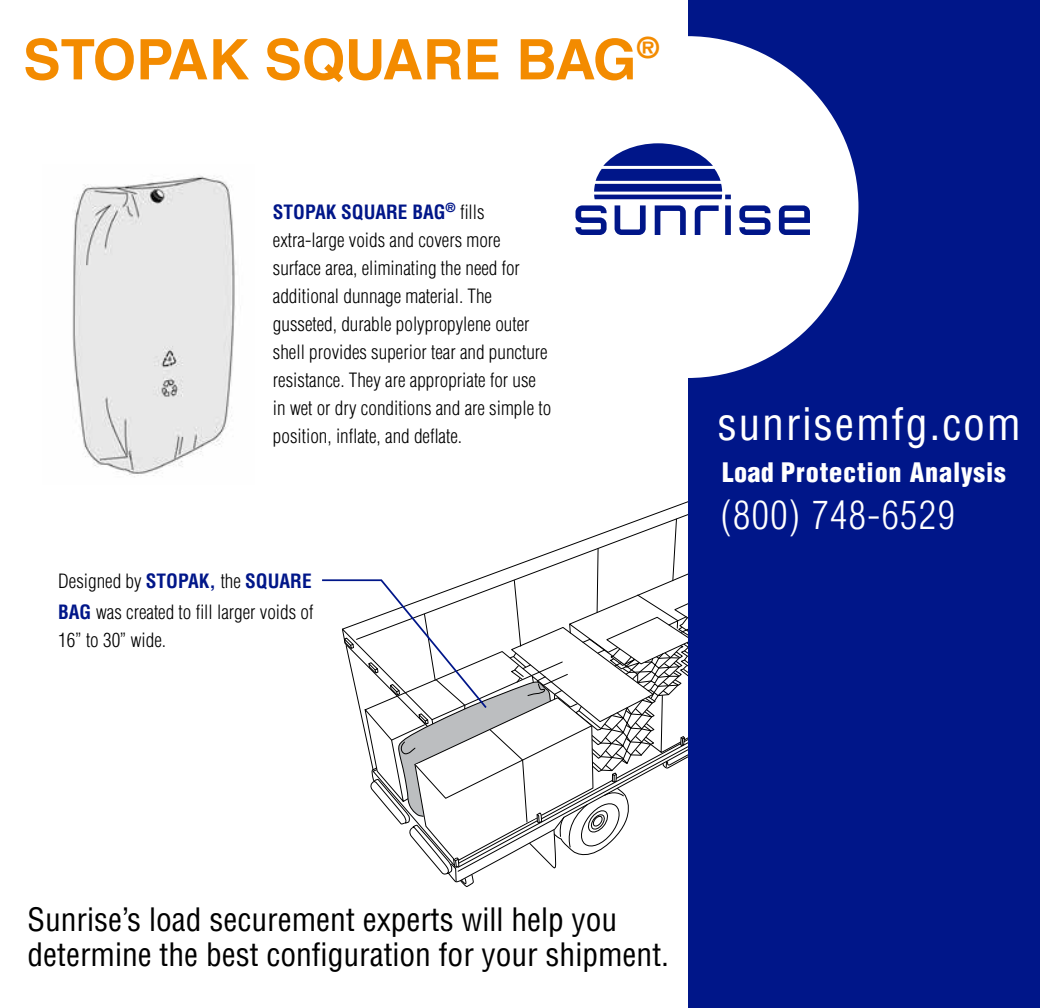
<style>
.page{position:relative;width:1040px;height:1008px;background:#fff}
.page>*{position:absolute;margin:0;border:0;box-sizing:border-box;transform-origin:0 0}
.t1{font:700 56px "Helvetica";letter-spacing:-.03em;color:#f38b00}
.t2{font:condensed 43.75px "Helvetica";letter-spacing:.04em;color:#fff}
.t3{font:300 condensed 38.5px "Helvetica";letter-spacing:.04em;color:#fff}
.t4{font:condensed 31.5px/35px "Helvetica";color:#000}
.t5{font:900 condensed 26.25px "Helvetica";letter-spacing:.03em;color:#fff}
.t6{font:300 condensed 19.25px/28px "Helvetica";color:#000}
.s1{font-weight:700;color:#001689}
</style>
<div class="page">
<div style="left:688px;top:0;width:352px;height:1008px;background:#001689"></div>
<div style="left:516px;top:36px;width:342px;height:342px;background:#fff;border-radius:50%"></div>
<svg style="left:739px;top:205px;width:31px;height:30px"></svg>
<svg style="left:779px;top:205px;width:31px;height:30px"></svg>
<svg style="left:575px;top:143px;width:156px;height:92px"></svg>
<img style="left:72px;top:175px;width:163px;height:302px">
<svg style="left:322px;top:518px;width:366px;height:369px"></svg>
<h1 class="t1" style="left:23px;top:26px;width:638px">STOPAK SQUARE BAG <sup>®</sup></h1>
<p class="t6" style="left:273px;top:198px;width:280px"><span class="s1">STOPAK SQUARE BAG</span><sup>®</sup> fills extra-large voids and covers more surface area, eliminating the need for additional dunnage material. The gusseted, durable polypropylene outer shell provides superior tear and puncture resistance. They are appropriate for use in wet or dry conditions and are simple to position, inflate, and deflate.</p>
<p class="t6" style="left:58px;top:565px;width:257px;line-height:31.5px">Designed by <span class="s1">STOPAK,</span> the <span class="s1">SQUARE<br>BAG</span> was created to fill larger voids of</p>
<p class="t6" style="left:58px;top:626px;width:109px">16” to 30” wide.</p>
<h2 class="t2" style="left:717px;top:397px;width:305px">sunrisemfg.com</h2>
<h3 class="t5" style="left:722px;top:455px;width:285px">Load Protection Analysis</h3>
<h3 class="t3" style="left:721px;top:493px;width:235px">(800) 748-6529</h3>
<h3 class="t4" style="left:28px;top:902px;width:643px">Sunrise’s load securement experts will help you determine the best configuration for your shipment.</h3>
</div>
